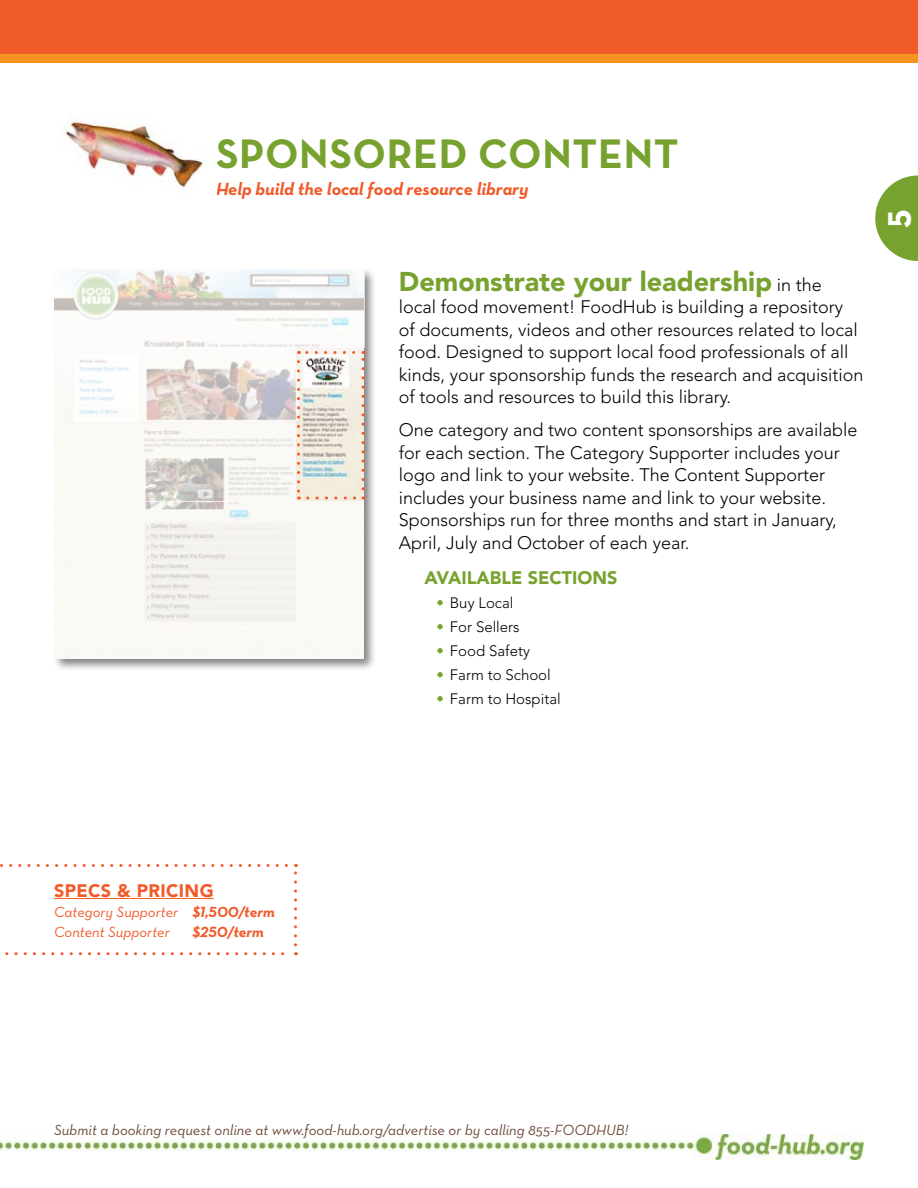
<style>
.page{position:relative;width:918px;height:1188px;background:#fff}
.page>*{position:absolute;margin:0;border:0;box-sizing:border-box;transform-origin:0 0}
.t1{font:700 42px "Neutraface Text";letter-spacing:.015em;color:#78a22f}
.t2{font:700 36.75px "Neutraface Text";color:#fff}
.t3{font:900 27px "Avenir";color:#78a22f}
.t4{font:300 18px/22.5px "Avenir";color:#000}
.t5{font:italic 700 18px "Neutraface Text";color:#f15a29}
.t6{font:900 18px "Avenir";color:#78a22f}
.t7{font:900 18px "Avenir";letter-spacing:.02em;color:#f15a29}
.t8{font:italic 15px "Neutraface Text";color:#6e4a3a}
.t9{font:300 15px "Avenir";color:#000}
.t10{font:italic 15px/20.2px "Neutraface Text";color:#f15a29}
.t11{font:italic 700 15px "Neutraface Text";color:#f15a29}
.s1{font-weight:300;font-size:18px;color:#000}
.s2{font-weight:900;color:#78a22f}
.s3{font-weight:700}
</style>
<div class="page">
<img style="left:0;top:1134px;width:864px;height:26px">
<svg style="left:5px;top:952px;width:292px;height:3px"></svg>
<svg style="left:294px;top:864px;width:3px;height:81px"></svg>
<svg style="left:0;top:864px;width:286px;height:3px"></svg>
<div style="left:0;top:0;width:918px;height:54px;background:#f15a29"></div>
<div style="left:0;top:54px;width:918px;height:9px;background:#f79321"></div>
<img style="left:64px;top:121px;width:142px;height:66px">
<svg style="left:875px;top:176px;width:43px;height:85px"></svg>
<hr style="left:54px;top:898px;width:160px;height:1px;background:#f15a29">
<div style="left:52px;top:267px;width:325px;height:405px;background:#000;opacity:.5"></div>
<img style="left:295px;top:348px;width:69px;height:310px">
<svg style="left:297px;top:362px;width:3px;height:138px"></svg>
<svg style="left:308px;top:496px;width:56px;height:4px"></svg>
<svg style="left:362px;top:351px;width:2px;height:138px"></svg>
<svg style="left:298px;top:351px;width:56px;height:3px"></svg>
<svg style="left:54px;top:269px;width:310px;height:79px"></svg>
<div style="left:54px;top:501px;width:309px;height:157px;background:#faf8f4"></div>
<svg style="left:54px;top:347px;width:241px;height:154px;fill:#faf9f4"></svg>
<h1 class="t1" style="left:216px;top:126px;width:464px">SPONSORED CONTENT</h1>
<p class="t5" style="left:216px;top:177px;width:314px">Help build the local food resource library</p>
<h3 class="t3" style="left:399px;top:265px;width:425px">Demonstrate your leadership <span class="s1">in the</span></h3>
<p class="t4" style="left:399px;top:296px;width:466px">local food movement! FoodHub is building a repository of documents, videos and other resources related to local food. Designed to support local food professionals of all kinds, your sponsorship funds the research and acquisition of tools and resources to build this library.</p>
<p class="t4" style="left:399px;top:419px;width:460px">One category and two content sponsorships are available for each section. The Category Supporter includes your logo and link to your website. The Content Supporter includes your business name and link to your website.<br>Sponsorships run for three months and start in January, April, July and October of each year.</p>
<p class="t6" style="left:424px;top:566px;width:195px">AVAILABLE SECTIONS</p>
<p class="t9" style="left:436px;top:594px;width:79px"><span class="s2">•</span> Buy Local</p>
<p class="t9" style="left:436px;top:618px;width:85px"><span class="s2">•</span> For Sellers</p>
<p class="t9" style="left:436px;top:642px;width:95px"><span class="s2">•</span> Food Safety</p>
<p class="t9" style="left:436px;top:666px;width:116px"><span class="s2">•</span> Farm to School</p>
<p class="t9" style="left:436px;top:690px;width:126px"><span class="s2">•</span> Farm to Hospital</p>
<h2 class="t2" style="left:872px;top:228px;width:20px;rotate:-90deg">5</h2>
<p class="t7" style="left:54px;top:880px;width:161px">SPECS &amp; PRICING</p>
<p class="t10" style="left:54px;top:902px;width:222px">Category Supporter <span class="s3">$1,500/term<br></span>Content Supporter</p>
<p class="t11" style="left:192px;top:922px;width:73px">$250/term</p>
<p class="t8" style="left:54px;top:1121px;width:576px">Submit a booking request online at www.food-hub.org/advertise or by calling 855-FOODHUB!</p>
</div>
